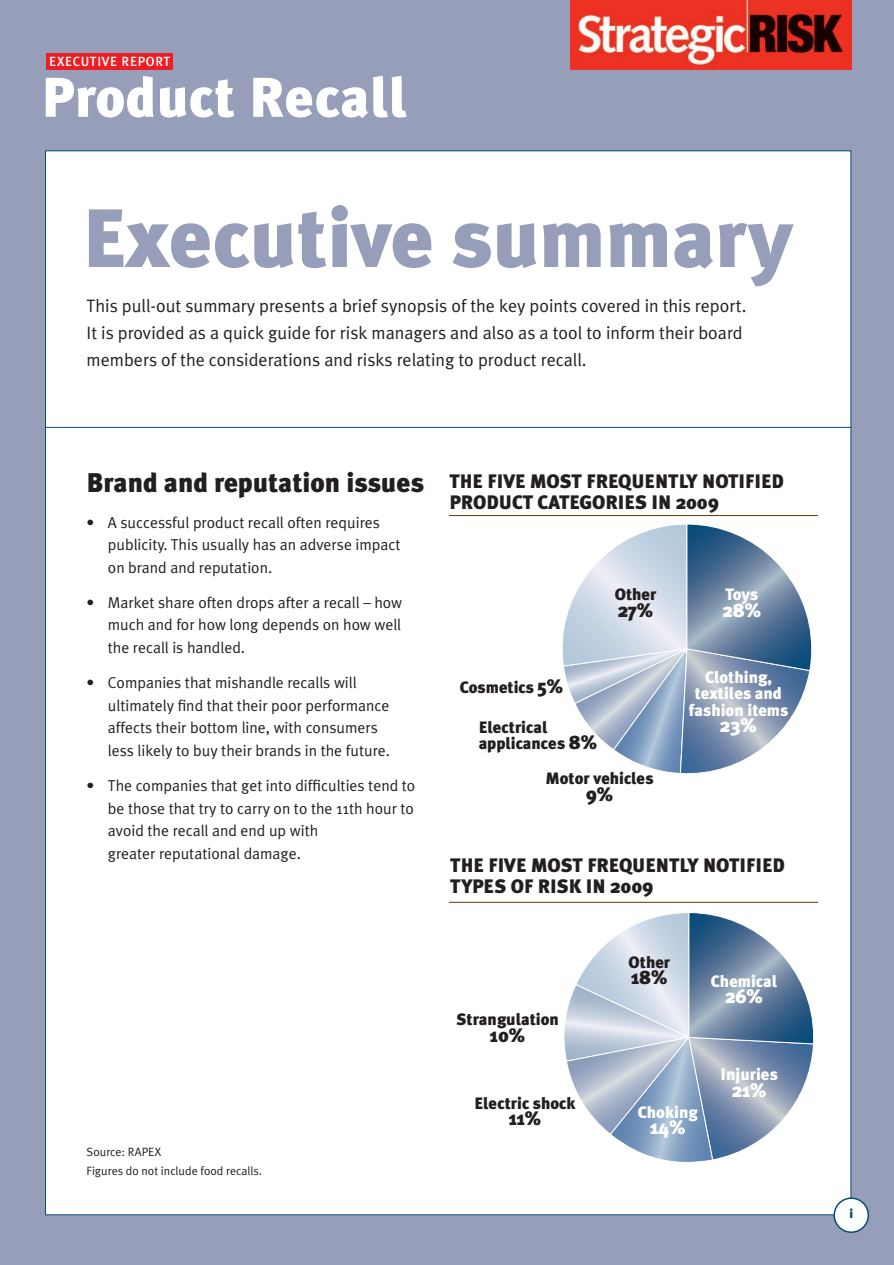
<style>
.page{position:relative;width:894px;height:1265px;background:#fff}
.page>*{position:absolute;margin:0;border:0;box-sizing:border-box;transform-origin:0 0}
.t1{font:900 82.5px "Meta Plus";color:#969eb9}
.t2{font:900 55.8px "Meta Plus";letter-spacing:.01em;color:#fff}
.t3{font:900 27px "Meta Plus";color:#231f20}
.t4{font:900 19.5px/21px "Meta Plus";color:#231f20}
.t5{font:900 19.5px "Meta Plus";color:#fff}
.t6{font:18px/27px "Meta Plus Normal";color:#231f20}
.t7{font:900 16.5px/16.5px "Meta Plus";color:#231f20}
.t8{font:900 16.5px/16.5px "Meta Plus";color:#fff;text-align:center}
.t9{font:15.75px/22.5px "Meta Plus Normal";color:#231f20}
.t10{font:500 13.35px "Meta Plus";letter-spacing:.045em;color:#fff}
.t11{font:900 12.75px "Meta";color:#064c79}
.t12{font:12px/19.5px "Meta Plus Normal";color:#231f20}
.s1{font-size:19.5px}
</style>
<div class="page">
<div style="left:0;top:0;width:894px;height:1264px;background:#969eb9"></div>
<div style="left:45px;top:151px;width:805px;height:1063px;background:#fff"></div>
<hr style="left:45px;top:427px;width:805px;height:1px;background:#064c79">
<div style="left:834px;top:1197px;width:34px;height:34px;background:#fff;border-radius:50%"></div>
<div style="left:833px;top:1197px;width:36px;height:35px;border:2px solid #064c79;border-radius:50%"></div>
<svg style="left:562px;top:524px;width:250px;height:250px"></svg>
<svg style="left:564px;top:912px;width:250px;height:250px"></svg>
<hr style="left:449px;top:515px;width:368px;height:1px;background:#653500">
<hr style="left:449px;top:901px;width:368px;height:1px;background:#653500">
<img style="left:570px;top:0;width:281px;height:70px">
<div style="left:46px;top:53px;width:127px;height:17px;background:#ee1d23"></div>
<p class="t10" style="left:49px;top:57px;width:123px">EXECUTIVE REPORT</p>
<p class="t2" style="left:41px;top:75px;width:367px">Product Recall</p>
<p class="t1" style="left:82px;top:205px;width:711px">Executive summary</p>
<p class="t6" style="left:87px;top:294px;width:661px">This pull-out summary presents a brief synopsis of the key points covered in this report.<br>It is provided as a quick guide for risk managers and also as a tool to inform their board members of the considerations and risks relating to product recall.</p>
<p class="t3" style="left:87px;top:472px;width:339px">Brand and reputation issues</p>
<p class="t9" style="left:108px;top:512px;width:294px;text-indent:-21px">• A successful product recall often requires publicity. This usually has an adverse impact on brand and reputation.</p>
<p class="t9" style="left:108px;top:592px;width:296px;text-align:justify;text-indent:-21px">• Market share often drops after a recall – how much and for how long depends on how well the recall is handled.</p>
<p class="t9" style="left:108px;top:672px;width:284px;text-indent:-21px">• Companies that mishandle recalls will ultimately find that their poor performance affects their bottom line, with consumers less likely to buy their brands in the future.</p>
<p class="t9" style="left:108px;top:775px;width:309px;text-indent:-21px">• The companies that get into difficulties tend to be those that try to carry on to the 11th hour to avoid the recall and end up with<br>greater reputational damage.</p>
<p class="t12" style="left:87px;top:1142px;width:177px">Source: RAPEX<br>Figures do not include food recalls.</p>
<p class="t4" style="left:449px;top:472px;width:336px">THE FIVE MOST FREQUENTLY NOTIFIED<br>PRODUCT CATEGORIES IN 2009</p>
<p class="t7" style="left:614px;top:587px;width:43px">Other</p>
<p class="t4" style="left:618px;top:601px;width:37px">27%</p>
<p class="t7" style="left:460px;top:680px;width:105px">Cosmetics <span class="s1">5%</span></p>
<p class="t7" style="left:478px;top:720px;width:120px">Electrical applicances <span class="s1">8%</span></p>
<p class="t7" style="left:545px;top:771px;width:109px">Motor vehicles</p>
<p class="t4" style="left:586px;top:784px;width:29px">9%</p>
<p class="t8" style="left:725px;top:587px;width:34px">Toys</p>
<p class="t5" style="left:722px;top:602px;width:40px">28%</p>
<p class="t8" style="left:688px;top:670px;width:101px">Clothing, textiles and fashion items</p>
<p class="t5" style="left:720px;top:717px;width:38px">23%</p>
<p class="t4" style="left:450px;top:856px;width:336px">THE FIVE MOST FREQUENTLY NOTIFIED<br>TYPES OF RISK IN 2009</p>
<p class="t7" style="left:456px;top:1012px;width:104px">Strangulation</p>
<p class="t4" style="left:490px;top:1026px;width:37px">10%</p>
<p class="t7" style="left:474px;top:1095px;width:103px">Electric shock</p>
<p class="t4" style="left:509px;top:1109px;width:34px">11%</p>
<p class="t7" style="left:628px;top:954px;width:43px">Other</p>
<p class="t4" style="left:631px;top:968px;width:38px">18%</p>
<p class="t8" style="left:711px;top:973px;width:68px">Chemical</p>
<p class="t5" style="left:725px;top:988px;width:39px">26%</p>
<p class="t8" style="left:638px;top:1104px;width:61px">Choking</p>
<p class="t5" style="left:650px;top:1119px;width:37px">14%</p>
<p class="t8" style="left:720px;top:1067px;width:59px">Injuries</p>
<p class="t5" style="left:731px;top:1081px;width:36px">21%</p>
<p class="t11" style="left:849px;top:1208px;width:5px">i</p>
</div>
